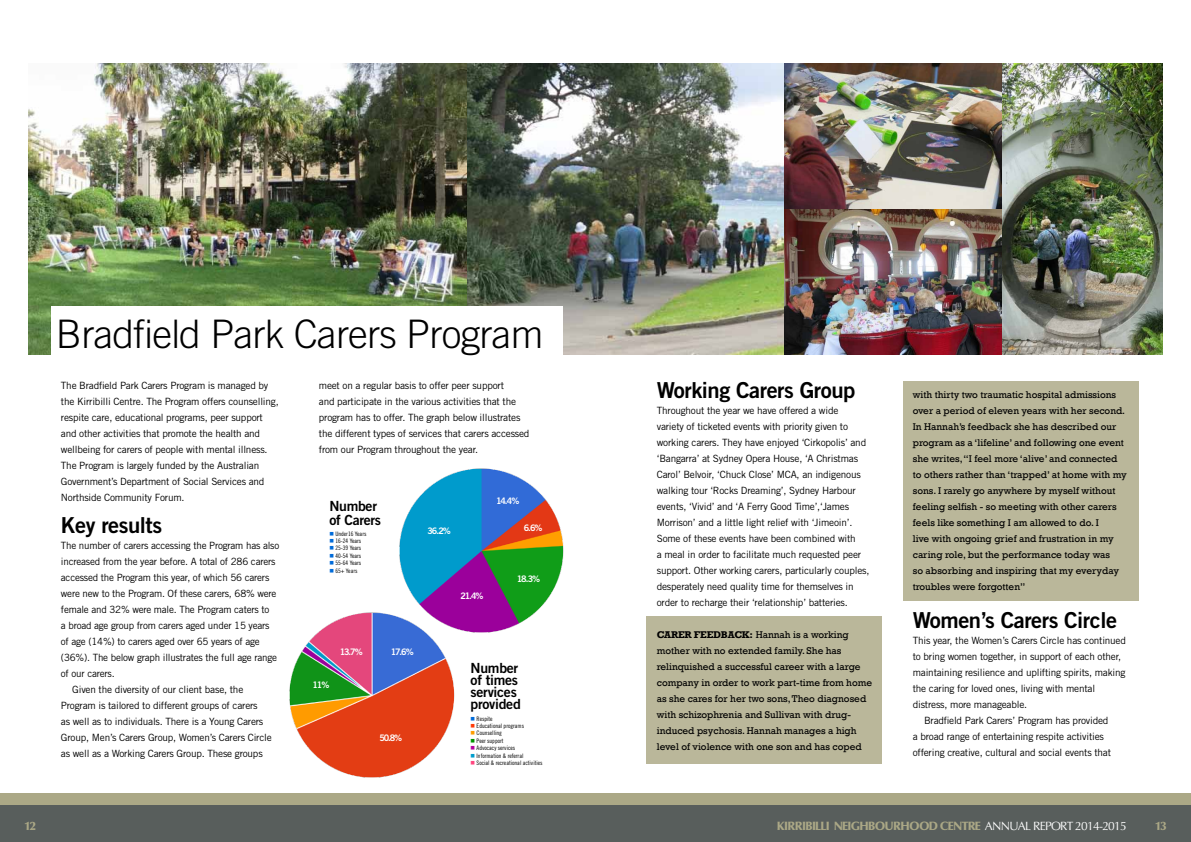
<style>
.page{position:relative;width:1191px;height:842px;background:#fff}
.page>*{position:absolute;margin:0;border:0;box-sizing:border-box;transform-origin:0 0}
.t1{font:300 39.3px "Trade Gothic LT Std";letter-spacing:-.02em;color:#000}
.t2{font:22px "Trade Gothic LT Std Bd 2";letter-spacing:-.02em;color:#000}
.t3{font:14px/12px "Trade Gothic LT Std Bd 2";letter-spacing:-.02em;color:#000}
.t4{font:900 12px "Optima LT";letter-spacing:-.06em;color:#aba886}
.t5{font:10px/16px "Trade Gothic LT Std";letter-spacing:-.02em;color:#000}
.t6{font:10px/16px "Rockwell";color:#000}
.t7{font:9px "Trade Gothic LT Std Bd 2";letter-spacing:-.12em;color:#fff}
.t8{font:6.2px "Trade Gothic LT Std Cn 18";color:#000}
.s1{font-weight:700}
.s2{color:#006bd9}
.s3{color:#ff3a07}
.s4{color:#ff9d00}
.s5{color:#009400}
.s6{color:#b6009f}
.s7{color:#009dcc}
.s8{color:#ff457f}
.s9{font-weight:400;color:#fff}
</style>
<div class="page">
<div style="left:0;top:805px;width:1191px;height:37px;background:#585e5c"></div>
<div style="left:0;top:793px;width:1191px;height:12px;background:#aba886"></div>
<img style="left:289px;top:612px;width:166px;height:166px">
<img style="left:385px;top:468px;width:179px;height:175px">
<img style="left:28px;top:64px;width:1134px;height:290px">
<div style="left:646px;top:616px;width:236px;height:148px;background:#bab79a"></div>
<div style="left:903px;top:381px;width:235px;height:220px;background:#bab79a"></div>
<div style="left:51px;top:306px;width:512px;height:60px;background:#fff"></div>
<h1 class="t1" style="left:56px;top:310px;width:489px">Bradfield Park Carers Program</h1>
<p class="t5" style="left:61px;top:377px;width:219px">The Bradfield Park Carers Program is managed by the Kirribilli Centre. The Program offers counselling, respite care, educational programs, peer support and other activities that promote the health and wellbeing for carers of people with mental illness.<br>The Program is largely funded by the Australian Government’s Department of Social Services and Northside Community Forum.</p>
<h2 class="t2" style="left:61px;top:511px;width:103px">Key results</h2>
<p class="t5" style="left:61px;top:537px;width:220px">The number of carers accessing the Program has also</p>
<p class="t5" style="left:61px;top:553px;width:216px">increased from the year before. A total of 286 carers</p>
<p class="t5" style="left:61px;top:569px;width:210px">accessed the Program this year, of which 56 carers</p>
<p class="t5" style="left:61px;top:585px;width:217px">were new to the Program. Of these carers, 68% were</p>
<p class="t5" style="left:61px;top:601px;width:210px">female and 32% were male. The Program caters to</p>
<p class="t5" style="left:61px;top:617px;width:210px">a broad age group from carers aged under 15 years</p>
<p class="t5" style="left:61px;top:633px;width:200px">of age (14%) to carers aged over 65 years of age</p>
<p class="t5" style="left:61px;top:649px;width:217px">(36%). The below graph illustrates the full age range</p>
<p class="t5" style="left:61px;top:665px;width:55px">of our carers.</p>
<p class="t5" style="left:72px;top:681px;width:172px">Given the diversity of our client base, the</p>
<p class="t5" style="left:61px;top:697px;width:198px">Program is tailored to different groups of carers</p>
<p class="t5" style="left:61px;top:713px;width:204px">as well as to individuals. There is a Young Carers</p>
<p class="t5" style="left:61px;top:729px;width:212px">Group, Men’s Carers Group, Women’s Carers Circle</p>
<p class="t5" style="left:61px;top:745px;width:203px">as well as a Working Carers Group. These groups</p>
<p class="t5" style="left:319px;top:377px;width:212px">meet on a regular basis to offer peer support<br>and participate in the various activities that the program has to offer. The graph below illustrates the different types of services that carers accessed from our Program throughout the year.</p>
<h2 class="t2" style="left:657px;top:376px;width:200px">Working Carers Group</h2>
<p class="t5" style="left:657px;top:402px;width:214px">Throughout the year we have offered a wide<br>variety of ticketed events with priority given to working carers. They have enjoyed ‘Cirkopolis’ and ‘Bangarra’ at Sydney Opera House, ‘A Christmas Carol’ Belvoir, ‘Chuck Close’ MCA, an indigenous walking tour ‘Rocks Dreaming’, Sydney Harbour events, ‘Vivid’ and ‘A Ferry Good Time’,‘James Morrison’ and a little light relief with ‘Jimeoin’.<br>Some of these events have been combined with<br>a meal in order to facilitate much requested peer support. Other working carers, particularly couples, desperately need quality time for themselves in order to recharge their ‘relationship’ batteries.</p>
<p class="t6" style="left:657px;top:626px;width:217px"><span class="s1">CARER FEEDBACK:</span> Hannah is a working mother with no extended family. She has relinquished a successful career with a large company in order to work part-time from home as she cares for her two sons, Theo diagnosed with schizophrenia and Sullivan with drug&shy;induced psychosis. Hannah manages a high level of violence with one son and has coped</p>
<p class="t7" style="left:496px;top:495px;width:25px">14.4%</p>
<h3 class="t3" style="left:329px;top:499px;width:53px;line-height:14px">Number of Carers</h3>
<p class="t7" style="left:524px;top:522px;width:20px">6.6%</p>
<p class="t7" style="left:427px;top:525px;width:25px">36.2%</p>
<p class="t8" style="left:329px;top:530px;width:39px"><span class="s2">■</span> Under16 Years</p>
<p class="t8" style="left:329px;top:537px;width:33px"><span class="s2">■</span> 16-24 Years</p>
<p class="t8" style="left:329px;top:545px;width:33px"><span class="s2">■</span> 25-39 Years</p>
<p class="t8" style="left:329px;top:552px;width:33px"><span class="s2">■</span> 40-54 Years</p>
<p class="t8" style="left:329px;top:559px;width:33px"><span class="s2">■</span> 55-64 Years</p>
<p class="t8" style="left:329px;top:567px;width:30px"><span class="s2">■</span> 65+ Years</p>
<p class="t7" style="left:517px;top:573px;width:25px">18.3%</p>
<p class="t7" style="left:460px;top:591px;width:25px">21.4%</p>
<p class="t7" style="left:391px;top:646px;width:24px">17.6%</p>
<p class="t7" style="left:340px;top:646px;width:24px">13.7%</p>
<h3 class="t3" style="left:470px;top:661px;width:52px">Number of times services provided</h3>
<p class="t7" style="left:312px;top:679px;width:18px">11%</p>
<p class="t8" style="left:470px;top:715px;width:24px"><span class="s2">■</span> Respite</p>
<p class="t8" style="left:470px;top:722px;width:55px"><span class="s3">■</span> Educational programs</p>
<p class="t8" style="left:470px;top:729px;width:33px"><span class="s4">■</span> Counselling</p>
<p class="t8" style="left:470px;top:737px;width:34px"><span class="s5">■</span> Peer support</p>
<p class="t8" style="left:470px;top:744px;width:46px"><span class="s6">■</span> Advocacy services</p>
<p class="t8" style="left:470px;top:752px;width:54px"><span class="s7">■</span> Information &amp; referral</p>
<p class="t8" style="left:470px;top:759px;width:73px"><span class="s8">■</span> Social &amp; recreational activities</p>
<p class="t7" style="left:379px;top:732px;width:24px">50.8%</p>
<p class="t6" style="left:912px;top:387px;width:215px">with thirty two traumatic hospital admissions over a period of eleven years with her second.<br>In Hannah’s feedback she has described our program as a ‘lifeline’ and following one event she writes, “I feel more ‘alive’ and connected to others rather than ‘trapped’ at home with my sons. I rarely go anywhere by myself without feeling selfish - so meeting with other carers feels like something I am allowed to do. I<br>live with ongoing grief and frustration in my caring role, but the performance today was<br>so absorbing and inspiring that my everyday troubles were forgotten”</p>
<h2 class="t2" style="left:912px;top:607px;width:206px">Women’s Carers Circle</h2>
<p class="t5" style="left:912px;top:633px;width:215px">This year, the Women’s Carers Circle has continued</p>
<p class="t5" style="left:912px;top:649px;width:210px">to bring women together, in support of each other,</p>
<p class="t5" style="left:912px;top:665px;width:214px">maintaining resilience and uplifting spirits, making</p>
<p class="t5" style="left:912px;top:681px;width:184px">the caring for loved ones, living with mental</p>
<p class="t5" style="left:912px;top:697px;width:116px">distress, more manageable.</p>
<p class="t5" style="left:924px;top:713px;width:186px">Bradfield Park Carers’ Program has provided</p>
<p class="t5" style="left:912px;top:729px;width:193px">a broad range of entertaining respite activities</p>
<p class="t5" style="left:912px;top:745px;width:200px">offering creative, cultural and social events that</p>
<p class="t4" style="left:24px;top:819px;width:13px">12</p>
<p class="t4" style="left:777px;top:819px;width:351px">KIRRIBILLI NEIGHBOURHOOD CENTRE <span class="s9">ANNUAL REPORT 2014-2015</span></p>
<p class="t4" style="left:1155px;top:819px;width:13px">13</p>
</div>
